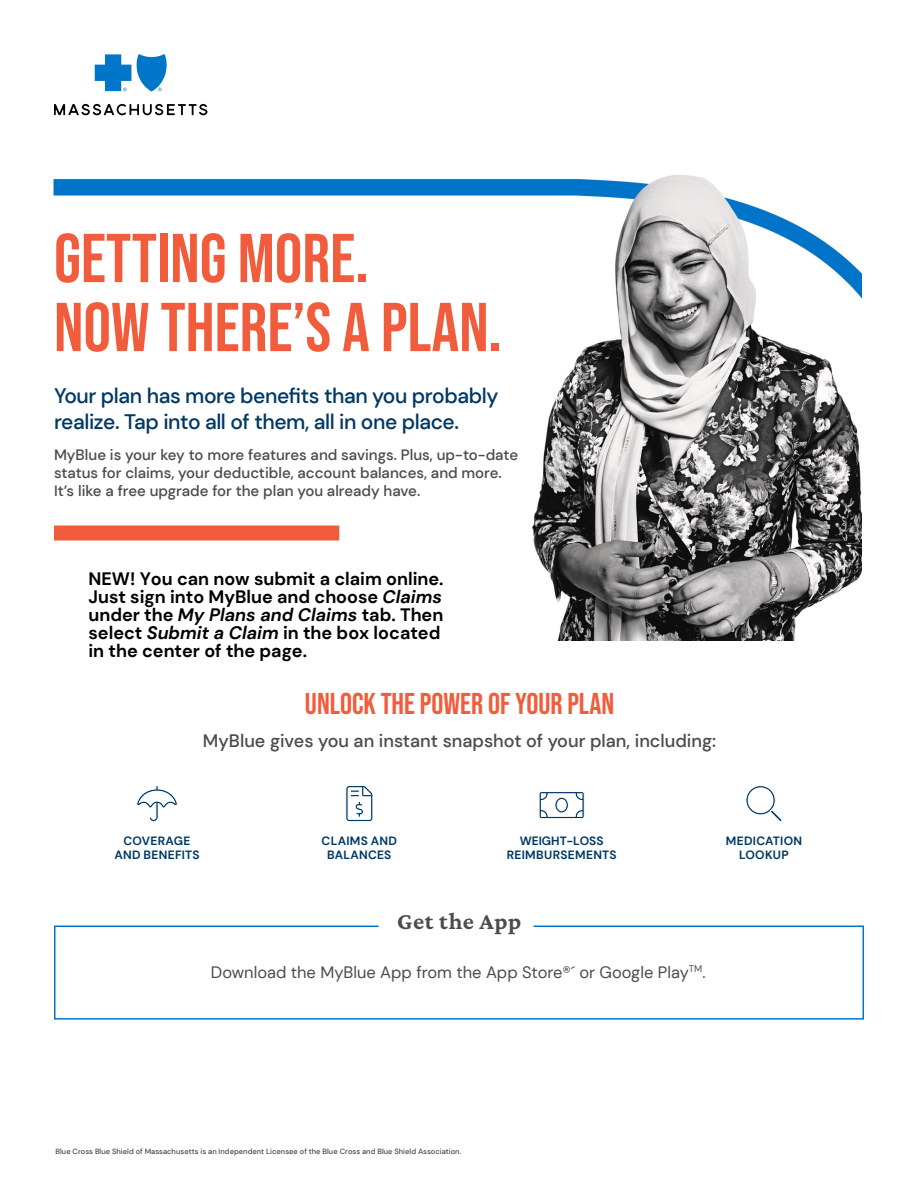
<style>
.page{position:relative;width:918px;height:1188px;background:#fff}
.page>*{position:absolute;margin:0;border:0;box-sizing:border-box;transform-origin:0 0}
.t1{font:69px/69px "Bebas Neue";color:#f15c3c}
.t2{font:30px "Bebas Neue";color:#f15c3c}
.t3{font:200 24px "Crimson Pro";letter-spacing:.02em;color:#4b4c4d}
.t4{font:500 21px/25.2px "DM Sans";letter-spacing:-.02em;color:#003864}
.t5{font:700 18px/18px "DM Sans";color:#000}
.t6{font:500 18px "DM Sans";color:#4b4c4d}
.t7{font:16.5px "DM Sans";color:#4b4c4d}
.t8{font:500 15px/18px "DM Sans";color:#4b4c4d}
.t9{font:700 12px/14.4px "DM Sans";letter-spacing:.025em;color:#003864;text-align:center}
.t10{font:500 7.5px "DM Sans";color:#4b4c4d}
.s1{font-style:inherit}
.s2{font-style:italic}
</style>
<div class="page">
<img style="left:53px;top:175px;width:808px;height:465px">
<svg style="left:136px;top:786px;width:42px;height:36px"></svg>
<svg style="left:345px;top:785px;width:28px;height:37px"></svg>
<svg style="left:539px;top:791px;width:46px;height:28px"></svg>
<svg style="left:746px;top:785px;width:36px;height:37px"></svg>
<div style="left:54px;top:526px;width:285px;height:15px;background:#f15c3c"></div>
<svg style="left:95px;top:54px;width:72px;height:38px"></svg>
<svg style="left:54px;top:104px;width:153px;height:11px"></svg>
<svg style="left:54px;top:925px;width:810px;height:95px"></svg>
<h1 class="t1" style="left:54px;top:223px;width:449px">GETTING MORE.<br>NOW THERE’S A PLAN.</h1>
<p class="t4" style="left:54px;top:383px;width:446px">Your plan has more benefits than you probably realize. Tap into all of them, all in one place.</p>
<p class="t8" style="left:54px;top:446px;width:466px">MyBlue is your key to more features and savings. Plus, up-to-date status for claims, your deductible, account balances, and more.<br>It’s like a free upgrade for the plan you already have.</p>
<p class="t5" style="left:88px;top:570px;width:357px"><span class="s1">NEW! You can now submit a claim online.<br>Just sign into MyBlue and c</span>hoose <span class="s2">Claims </span>under the <span class="s2">My Plans and Claims</span> tab. Then select <span class="s2">Submit a Claim</span> in the box located in the center of the page.</p>
<h2 class="t2" style="left:305px;top:687px;width:311px">UNLOCK THE POWER OF YOUR PLAN</h2>
<p class="t6" style="left:203px;top:730px;width:515px">MyBlue gives you an instant snapshot of your plan, including:</p>
<p class="t9" style="left:115px;top:834px;width:87px">COVERAGE<br>AND BENEFITS</p>
<p class="t9" style="left:322px;top:834px;width:77px">CLAIMS AND<br>BALANCES</p>
<p class="t9" style="left:507px;top:834px;width:111px">WEIGHT-LOSS<br>REIMBURSEMENTS</p>
<p class="t9" style="left:726px;top:834px;width:78px">MEDICATION<br>LOOKUP</p>
<h3 class="t3" style="left:397px;top:906px;width:126px">Get the App</h3>
<p class="t7" style="left:211px;top:962px;width:496px">Download the MyBlue App from the App Store®´ or Google Play<sup>TM</sup> .</p>
<p class="t10" style="left:56px;top:1147px;width:407px">Blue Cross Blue Shield of Massachusetts is an Independent Licensee of the Blue Cross and Blue Shield Association.</p>
</div>
